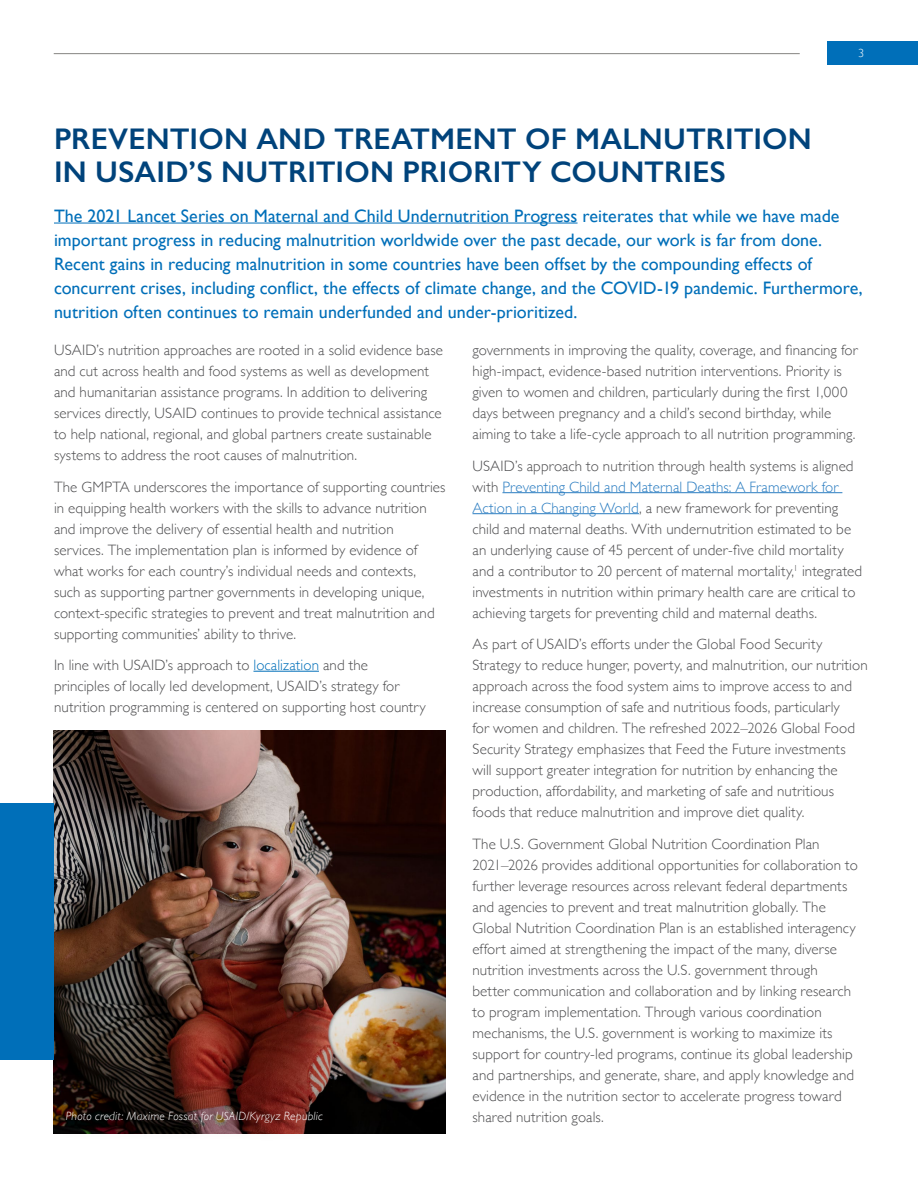
<style>
.page{position:relative;width:918px;height:1188px;background:#fff}
.page>*{position:absolute;margin:0;border:0;box-sizing:border-box;transform-origin:0 0}
.t1{font:600 30px/33px "Gill Sans";color:#00437b}
.t2{font:18px/24px "Gill Sans";color:#006fb9}
.t3{font:300 15px/21px "Gill Sans";letter-spacing:.005em;color:#4d4d4f}
.t4{font:italic 300 12px "Gill Sans";letter-spacing:.02em;color:#fff}
.t5{font:300 12px "Gill Sans";color:#fff}
.s1{color:#006fb9}
.s2{color:#2b7dc1}
</style>
<div class="page">
<div style="left:827px;top:42px;width:91px;height:23px;background:#006fb9"></div>
<img style="left:54px;top:730px;width:392px;height:404px">
<hr style="left:253px;top:671px;width:66px;height:1px;background:#006fb9">
<hr style="left:502px;top:492px;width:340px;height:1px;background:#2b7dc1">
<hr style="left:472px;top:513px;width:167px;height:1px;background:#2b7dc1">
<hr style="left:54px;top:223px;width:524px;height:1px;background:#006fb9">
<hr style="left:54px;top:53px;width:746px;height:1px;background:#858482">
<div style="left:0;top:804px;width:54px;height:256px;background:#006fb9"></div>
<div style="left:47px;top:1091px;width:294px;height:52px;background:#000;opacity:.75"></div>
<h2 class="t1" style="left:54px;top:122px;width:759px">PREVENTION AND TREATMENT OF MALNUTRITION<br>IN USAID’S NUTRITION PRIORITY COUNTRIES</h2>
<p class="t5" style="left:858px;top:44px;width:7px">3</p>
<p class="t2" style="left:54px;top:203px;width:810px">The 2021 Lancet Series on Maternal and Child Undernutrition Progress reiterates that while we have made important progress in reducing malnutrition worldwide over the past decade, our work is far from done.<br>Recent gains in reducing malnutrition in some countries have been offset by the compounding effects of concurrent crises, including conflict, the effects of climate change, and the COVID-19 pandemic. Furthermore, nutrition often continues to remain underfunded and under-prioritized.</p>
<p class="t3" style="left:54px;top:339px;width:391px">USAID’s nutrition approaches are rooted in a solid evidence base and cut across health and food systems as well as development and humanitarian assistance programs. In addition to delivering services directly, USAID continues to provide technical assistance to help national, regional, and global partners create sustainable systems to address the root causes of malnutrition.</p>
<p class="t3" style="left:54px;top:475px;width:393px">The GMPTA underscores the importance of supporting countries in equipping health workers with the skills to advance nutrition and improve the delivery of essential health and nutrition services. The implementation plan is informed by evidence of what works for each country’s individual needs and contexts, such as supporting partner governments in developing unique, context-specific strategies to prevent and treat malnutrition and supporting communities’ ability to thrive.</p>
<p class="t3" style="left:54px;top:654px;width:373px">In line with USAID’s approach to <span class="s1">localization</span> and the principles of locally led development, USAID’s strategy for nutrition programming is centered on supporting host country</p>
<p class="t4" style="left:66px;top:1109px;width:258px">Photo credit: Maxime Fossat for USAID/Kyrgyz Republic</p>
<p class="t3" style="left:472px;top:339px;width:387px">governments in improving the quality, coverage, and financing for high-impact, evidence-based nutrition interventions. Priority is given to women and children, particularly during the first 1,000 days between pregnancy and a child’s second birthday, while aiming to take a life-cycle approach to all nutrition programming.</p>
<p class="t3" style="left:472px;top:454px;width:391px">USAID’s approach to nutrition through health systems is aligned with <span class="s2">Preventing Child and Maternal Deaths: A Framework for Action in a Changing World</span>, a new framework for preventing child and maternal deaths. With undernutrition estimated to be an underlying cause of 45 percent of under-five child mortality and a contributor to 20 percent of maternal mortality,<sup>1</sup> integrated investments in nutrition within primary health care are critical to achieving targets for preventing child and maternal deaths.</p>
<p class="t3" style="left:472px;top:633px;width:397px">As part of USAID’s efforts under the Global Food Security Strategy to reduce hunger, poverty, and malnutrition, our nutrition approach across the food system aims to improve access to and increase consumption of safe and nutritious foods, particularly<br>for women and children. The refreshed 2022–2026 Global Food Security Strategy emphasizes that Feed the Future investments will support greater integration for nutrition by enhancing the production, affordability, and marketing of safe and nutritious foods that reduce malnutrition and improve diet quality.</p>
<p class="t3" style="left:472px;top:832px;width:387px">The U.S. Government Global Nutrition Coordination Plan 2021–2026 provides additional opportunities for collaboration to further leverage resources across relevant federal departments and agencies to prevent and treat malnutrition globally. The Global Nutrition Coordination Plan is an established interagency effort aimed at strengthening the impact of the many, diverse nutrition investments across the U.S. government through better communication and collaboration and by linking research to program implementation. Through various coordination mechanisms, the U.S. government is working to maximize its support for country-led programs, continue its global leadership and partnerships, and generate, share, and apply knowledge and evidence in the nutrition sector to accelerate progress toward shared nutrition goals.</p>
</div>
